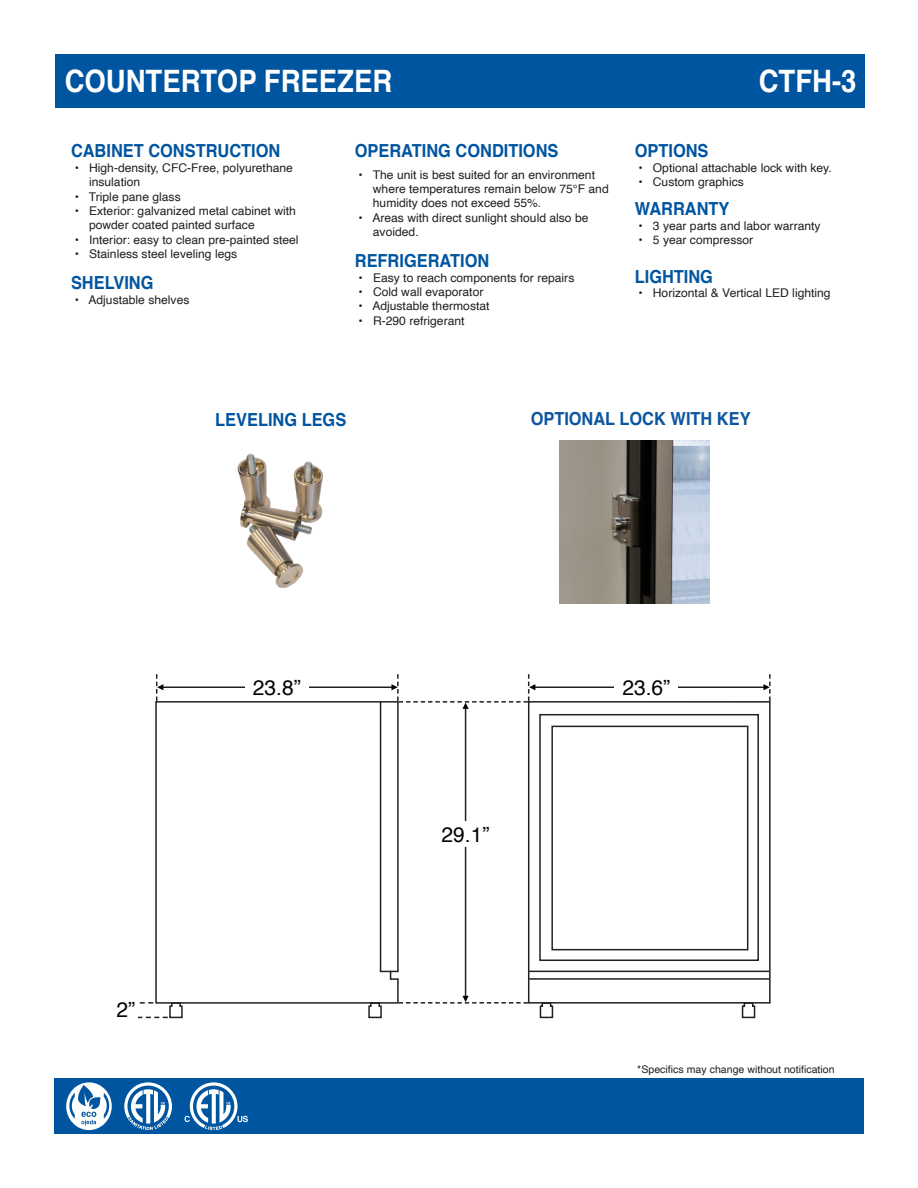
<style>
.page{position:relative;width:918px;height:1188px;background:#fff}
.page>*{position:absolute;margin:0;border:0;box-sizing:border-box;transform-origin:0 0}
.t1{font:700 30.9px "Helvetica";color:#fff;scale:.89 1}
.t2{font:21px "Helvetica";color:#040503}
.t3{font:700 18px "Helvetica";color:#0055a0;scale:.91 1}
.t4{font:700 18px "Helvetica";color:#0c56a1;scale:.91 1}
.t5{font:12px/14.4px "Helvetica";color:#231f20}
.t6{font:10.5px "Helvetica";color:#231f20}
</style>
<div class="page">
<div style="left:56px;top:54px;width:810px;height:53px;background:#0055a0"></div>
<img style="left:560px;top:440px;width:149px;height:164px">
<img style="left:237px;top:453px;width:86px;height:136px">
<hr style="left:673px;top:687px;width:91px;height:1px;background:#231f20">
<hr style="left:296px;top:687px;width:96px;height:1px;background:#231f20">
<hr style="left:532px;top:687px;width:84px;height:1px;background:#231f20">
<hr style="left:160px;top:687px;width:90px;height:1px;background:#231f20">
<div style="left:614px;top:679px;width:64px;height:16px;background:#fff"></div>
<div style="left:245px;top:679px;width:63px;height:16px;background:#fff"></div>
<svg style="left:763px;top:674px;width:8px;height:27px"></svg>
<svg style="left:156px;top:674px;width:7px;height:26px"></svg>
<hr style="left:465px;top:707px;width:1px;height:291px;background:#231f20">
<svg style="left:391px;top:674px;width:144px;height:35px"></svg>
<svg style="left:399px;top:996px;width:129px;height:8px"></svg>
<div style="left:439px;top:821px;width:53px;height:26px;background:#fff"></div>
<svg style="left:539px;top:1004px;width:15px;height:15px"></svg>
<svg style="left:138px;top:1002px;width:45px;height:17px"></svg>
<svg style="left:741px;top:1004px;width:15px;height:15px"></svg>
<svg style="left:368px;top:1004px;width:14px;height:15px"></svg>
<div style="left:528px;top:701px;width:243px;height:303px;border:2px solid #231f20"></div>
<div style="left:539px;top:714px;width:220px;height:247px;border:2px solid #231f20"></div>
<div style="left:551px;top:726px;width:197px;height:224px;border:2px solid #231f20"></div>
<hr style="left:529px;top:971px;width:240px;height:1px;background:#231f20">
<hr style="left:529px;top:978px;width:240px;height:2px;background:#231f20">
<svg style="left:155px;top:700px;width:244px;height:304px"></svg>
<hr style="left:380px;top:702px;width:1px;height:269px;background:#231f20">
<div style="left:54px;top:1078px;width:810px;height:56px;background:#0055a0"></div>
<svg style="left:185px;top:1082px;width:63px;height:48px"></svg>
<svg style="left:124px;top:1082px;width:48px;height:48px"></svg>
<svg style="left:66px;top:1082px;width:46px;height:48px"></svg>
<p class="t1" style="left:65px;top:56px;width:369px">COUNTERTOP FREEZER</p>
<p class="t1" style="left:759px;top:56px;width:111px">CTFH-3</p>
<p class="t3" style="left:71px;top:136px;width:231px">CABINET CONSTRUCTION</p>
<p class="t5" style="left:89px;top:161px;width:205px;text-indent:-14px">• High-density, CFC-Free, polyurethane insulation</p>
<p class="t5" style="left:75px;top:190px;width:107px">• Triple pane glass</p>
<p class="t5" style="left:89px;top:204px;width:208px;text-indent:-14px">• Exterior: galvanized metal cabinet with powder coated painted surface</p>
<p class="t5" style="left:75px;top:233px;width:225px">• Interior: easy to clean pre-painted steel</p>
<p class="t5" style="left:75px;top:247px;width:164px">• Stainless steel leveling legs</p>
<p class="t3" style="left:71px;top:268px;width:92px">SHELVING</p>
<p class="t5" style="left:75px;top:292px;width:116px">• Adjustable shelves</p>
<p class="t3" style="left:355px;top:136px;width:225px">OPERATING CONDITIONS</p>
<p class="t5" style="left:373px;top:168px;width:237px;text-indent:-14px">• The unit is best suited for an environment where temperatures remain below 75°F and humidity does not exceed 55%.</p>
<p class="t5" style="left:373px;top:211px;width:217px;text-indent:-14px">• Areas with direct sunlight should also be avoided.</p>
<p class="t3" style="left:355px;top:246px;width:149px">REFRIGERATION</p>
<p class="t5" style="left:359px;top:271px;width:217px">• Easy to reach components for repairs</p>
<p class="t5" style="left:359px;top:285px;width:126px">• Cold wall evaporator</p>
<p class="t5" style="left:359px;top:299px;width:132px">• Adjustable thermostat</p>
<p class="t5" style="left:359px;top:314px;width:107px">• R-290 refrigerant</p>
<p class="t3" style="left:635px;top:136px;width:83px">OPTIONS</p>
<p class="t5" style="left:639px;top:161px;width:195px">• Optional attachable lock with key.</p>
<p class="t5" style="left:639px;top:175px;width:107px">• Custom graphics</p>
<p class="t3" style="left:635px;top:195px;width:105px">WARRANTY</p>
<p class="t5" style="left:639px;top:219px;width:184px">• 3 year parts and labor warranty</p>
<p class="t5" style="left:639px;top:233px;width:116px">• 5 year compressor</p>
<p class="t3" style="left:635px;top:262px;width:88px">LIGHTING</p>
<p class="t5" style="left:639px;top:286px;width:194px">• Horizontal &amp; Vertical LED lighting</p>
<p class="t3" style="left:215px;top:405px;width:146px">LEVELING LEGS</p>
<p class="t4" style="left:531px;top:405px;width:243px">OPTIONAL LOCK WITH KEY</p>
<p class="t2" style="left:253px;top:671px;width:49px">23.8”</p>
<p class="t2" style="left:622px;top:671px;width:49px">23.6”</p>
<p class="t2" style="left:116px;top:993px;width:20px">2”</p>
<p class="t2" style="left:442px;top:818px;width:49px">29.1”</p>
<p class="t6" style="left:637px;top:1061px;width:199px">*Specifics may change without notification</p>
</div>
